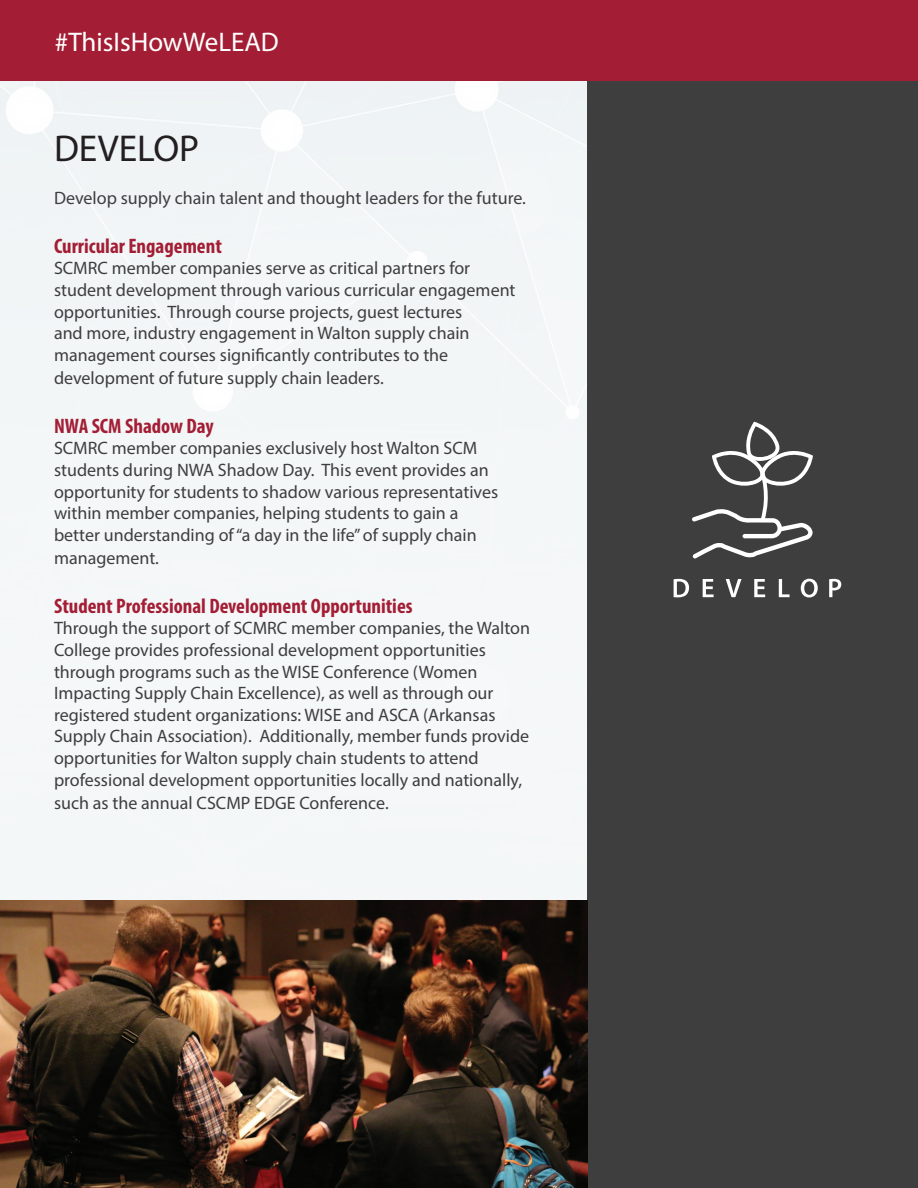
<style>
.page{position:relative;width:918px;height:1188px;background:#fff}
.page>*{position:absolute;margin:0;border:0;box-sizing:border-box;transform-origin:0 0}
.t1{font:37.5px "Myriad Pro";color:#231f20}
.t2{font:27px "Myriad Pro";color:#fff}
.t3{font:700 condensed 21px "Myriad Pro";color:#a31e35}
.t4{font:18px/21.6px "Myriad Pro";color:#3e3e3f}
</style>
<div class="page">
<div style="left:0;top:81px;width:587px;height:820px;background:#f4f7f8"></div>
<div style="left:0;top:0;width:918px;height:81px;background:#a31e35"></div>
<div style="left:587px;top:81px;width:331px;height:1107px;background:#3e3e3f"></div>
<svg style="left:674px;top:579px;width:15px;height:18px"></svg>
<svg style="left:703px;top:579px;width:11px;height:18px"></svg>
<svg style="left:726px;top:579px;width:16px;height:18px"></svg>
<svg style="left:754px;top:579px;width:11px;height:18px"></svg>
<svg style="left:779px;top:579px;width:11px;height:18px"></svg>
<svg style="left:801px;top:579px;width:17px;height:18px"></svg>
<svg style="left:829px;top:579px;width:12px;height:18px"></svg>
<svg style="left:692px;top:422px;width:121px;height:136px"></svg>
<img style="left:0;top:901px;width:588px;height:287px">
<h2 class="t2" style="left:55px;top:25px;width:225px">#ThisIsHowWeLEAD</h2>
<h1 class="t1" style="left:54px;top:125px;width:147px">DEVELOP</h1>
<p class="t4" style="left:54px;top:187px;width:473px">Develop supply chain talent and thought leaders for the future.</p>
<p class="t3" style="left:54px;top:233px;width:169px">Curricular Engagement</p>
<p class="t4" style="left:54px;top:257px;width:463px">SCMRC member companies serve as critical partners for student development through various curricular engagement opportunities. Through course projects, guest lectures<br>and more, industry engagement in Walton supply chain management courses significantly contributes to the</p>
<p class="t4" style="left:54px;top:367px;width:331px">development of future supply chain leaders.</p>
<p class="t3" style="left:54px;top:413px;width:161px">NWA SCM Shadow Day</p>
<p class="t4" style="left:54px;top:437px;width:446px">SCMRC member companies exclusively host Walton SCM students during NWA Shadow Day. This event provides an opportunity for students to shadow various representatives within member companies, helping students to gain a better understanding of “a day in the life” of supply chain</p>
<p class="t4" style="left:54px;top:547px;width:107px">management.</p>
<p class="t3" style="left:54px;top:593px;width:360px">Student Professional Development Opportunities</p>
<p class="t4" style="left:54px;top:617px;width:478px">Through the support of SCMRC member companies, the Walton College provides professional development opportunities through programs such as the WISE Conference (Women Impacting Supply Chain Excellence), as well as through our registered student organizations: WISE and ASCA (Arkansas Supply Chain Association). Additionally, member funds provide opportunities for Walton supply chain students to attend professional development opportunities locally and nationally,</p>
<p class="t4" style="left:54px;top:792px;width:336px">such as the annual CSCMP EDGE Conference.</p>
</div>
